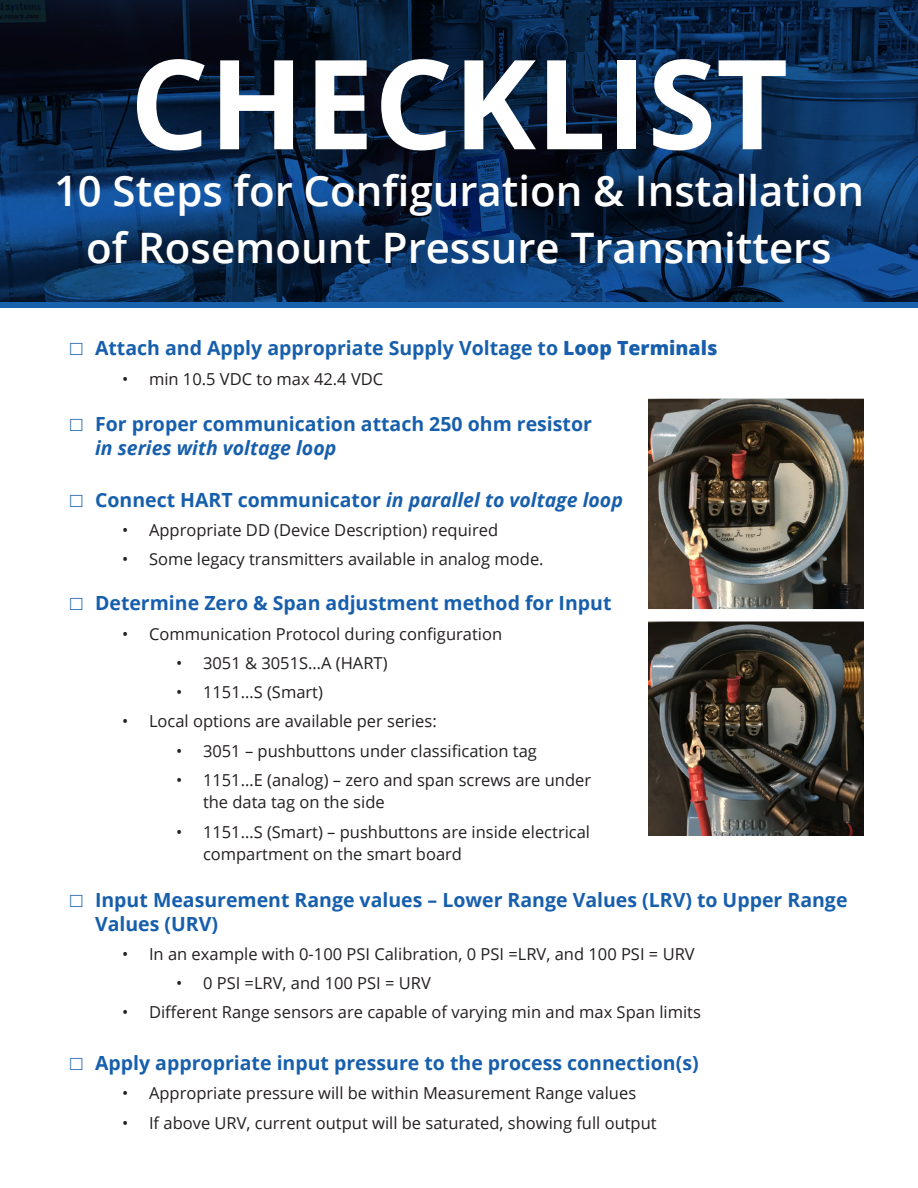
<style>
.page{position:relative;width:918px;height:1188px;background:#fff}
.page>*{position:absolute;margin:0;border:0;box-sizing:border-box;transform-origin:0 0}
.t1{font:700 124.5px "Open Sans";color:#fff}
.t2{font:600 42px/57px "Open Sans";color:#fff;text-align:center}
.t3{font:700 19.5px/24px "Open Sans";color:#175fac}
.t4{font:italic 700 19.5px "Open Sans";color:#175fac}
.t5{font:16.5px/22.5px "Open Sans";color:#231f20}
.s1{font-weight:800}
.s2{font-style:italic}
</style>
<div class="page">
<svg style="left:0;top:0;width:918px;height:308px;background:#09284d"></svg>
<img style="left:648px;top:398px;width:216px;height:212px">
<img style="left:648px;top:621px;width:216px;height:214px">
<p class="t1" style="left:130px;top:16px;width:660px">CHECKLIST</p>
<p class="t2" style="left:54px;top:162px;width:812px">10 Steps for Configuration &amp; Installation of Rosemount Pressure Transmitters</p>
<p class="t3" style="left:68px;top:336px;width:651px">□ Attach and Apply appropriate Supply Voltage to <span class="s1">Loop Terminals</span></p>
<p class="t5" style="left:122px;top:367px;width:263px">• min 10.5 VDC to max 42.4 VDC</p>
<p class="t3" style="left:68px;top:412px;width:525px">□ For proper communication attach 250 ohm resistor</p>
<p class="t4" style="left:95px;top:434px;width:243px">in series with voltage loop</p>
<p class="t3" style="left:68px;top:487px;width:556px">□ Connect HART communicator <span class="s2">in parallel to voltage loop</span></p>
<p class="t5" style="left:122px;top:518px;width:378px">• Appropriate DD (Device Description) required</p>
<p class="t5" style="left:122px;top:548px;width:423px">• Some legacy transmitters available in analog mode.</p>
<p class="t3" style="left:68px;top:591px;width:545px">□ Determine Zero &amp; Span adjustment method for Input</p>
<p class="t5" style="left:122px;top:622px;width:382px">• Communication Protocol during configuration</p>
<p class="t5" style="left:176px;top:651px;width:213px">• 3051 &amp; 3051S…A (HART)</p>
<p class="t5" style="left:176px;top:680px;width:148px">• 1151…S (Smart)</p>
<p class="t5" style="left:122px;top:710px;width:316px">• Local options are available per series:</p>
<p class="t5" style="left:176px;top:739px;width:362px">• 3051 – pushbuttons under classification tag</p>
<p class="t5" style="left:203px;top:768px;width:390px;text-indent:-27px">• 1151…E (analog) – zero and span screws are under the data tag on the side</p>
<p class="t5" style="left:203px;top:820px;width:389px;text-indent:-27px">• 1151…S (Smart) – pushbuttons are inside electrical compartment on the smart board</p>
<p class="t3" style="left:95px;top:887px;width:754px;text-indent:-27px">□ Input Measurement Range values – Lower Range Values (LRV) to Upper Range<br>Values (URV)</p>
<p class="t5" style="left:122px;top:942px;width:574px">• In an example with 0-100 PSI Calibration, 0 PSI =LRV, and 100 PSI = URV</p>
<p class="t5" style="left:176px;top:971px;width:256px">• 0 PSI =LRV, and 100 PSI = URV</p>
<p class="t5" style="left:122px;top:1001px;width:580px">• Different Range sensors are capable of varying min and max Span limits</p>
<p class="t3" style="left:68px;top:1051px;width:632px">□ Apply appropriate input pressure to the process connection(s)</p>
<p class="t5" style="left:122px;top:1082px;width:516px">• Appropriate pressure will be within Measurement Range values</p>
<p class="t5" style="left:122px;top:1111px;width:536px">• If above URV, current output will be saturated, showing full output</p>
</div>
